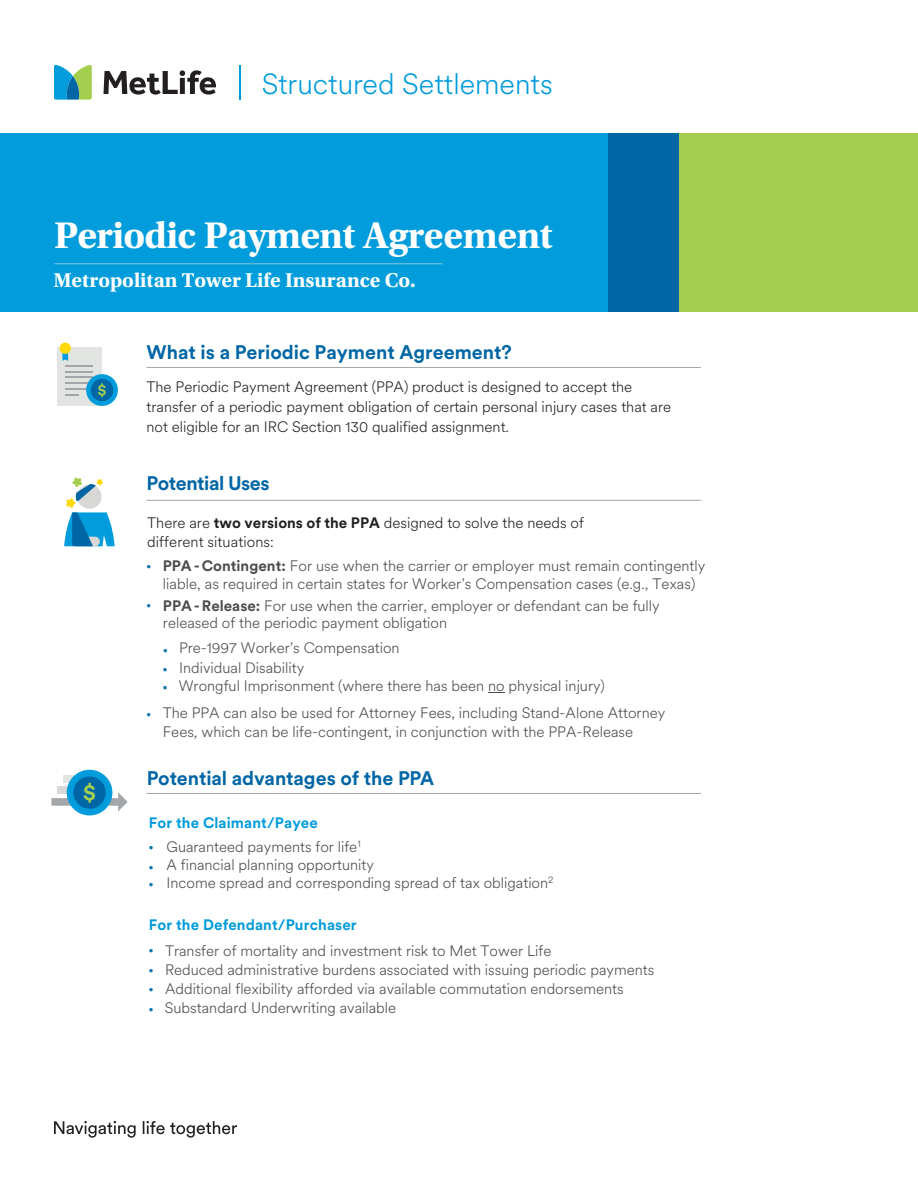
<style>
.page{position:relative;width:918px;height:1188px;background:#fff}
.page>*{position:absolute;margin:0;border:0;box-sizing:border-box;transform-origin:0 0}
.t1{font:700 39px "Utopia Std";letter-spacing:-.02em;color:#fff}
.t2{font:300 28.95px "Met Life Circular";color:#009cdc}
.t3{font:700 21px "Utopia Std";color:#fff}
.t4{font:700 19.5px "Met Life Circular";color:#0066a5}
.t5{font:700 19.5px "Met Life Circular";letter-spacing:-.025em;color:#0066a5}
.t6{font:300 15px/18px "Met Life Circular";color:#4b4c4d}
.t7{font:300 15px/20.2px "Met Life Circular";color:#231f20}
.t8{font:300 15px "Met Life Circular";color:#4d4d4f}
.t9{font:700 15px "Met Life Circular";letter-spacing:.01em;color:#009bdb}
.t10{font:300 8.25px "Met Life Circular";color:#0074af}
.s1{font-weight:700}
.s2{font-size:8.25px;color:#0e74b0}
.s3{font-size:8.25px;color:#0074af}
</style>
<div class="page">
<div style="left:0;top:133px;width:679px;height:179px;background:#009cdc"></div>
<div style="left:608px;top:133px;width:71px;height:179px;background:#0066a5"></div>
<div style="left:679px;top:133px;width:239px;height:179px;background:#a4cf4e"></div>
<hr style="left:147px;top:367px;width:554px;height:1px;background:#a3a7a9">
<hr style="left:147px;top:500px;width:554px;height:1px;background:#a3a7a9">
<hr style="left:239px;top:65px;width:2px;height:35px;background:#009cdc">
<svg style="left:103px;top:70px;width:113px;height:25px"></svg>
<svg style="left:54px;top:65px;width:38px;height:35px"></svg>
<div style="left:58px;top:347px;width:44px;height:59px;background:#e2e4e2"></div>
<hr style="left:65px;top:382px;width:27px;height:2px;background:#a3a7a9">
<hr style="left:65px;top:388px;width:27px;height:2px;background:#a3a7a9">
<svg style="left:65px;top:394px;width:14px;height:2px"></svg>
<svg style="left:62px;top:352px;width:30px;height:26px"></svg>
<div style="left:60px;top:343px;width:11px;height:11px;background:#ffd80a;border-radius:50%"></div>
<svg style="left:86px;top:374px;width:32px;height:32px"></svg>
<div style="left:91px;top:379px;width:22px;height:22px;background:#0066a5;border-radius:50%"></div>
<svg style="left:98px;top:383px;width:8px;height:14px"></svg>
<svg style="left:54px;top:1121px;width:183px;height:17px"></svg>
<svg style="left:64px;top:478px;width:51px;height:68px"></svg>
<hr style="left:54px;top:263px;width:388px;height:1px;background:#e2e4e2">
<svg style="left:488px;top:692px;width:17px;height:1px"></svg>
<hr style="left:147px;top:793px;width:554px;height:1px;background:#a3a7a9">
<div style="left:63px;top:775px;width:35px;height:8px;background:#e2e4e2"></div>
<div style="left:67px;top:770px;width:45px;height:45px;background:#009cdc;border-radius:50%"></div>
<svg style="left:73px;top:776px;width:33px;height:33px"></svg>
<svg style="left:51px;top:783px;width:77px;height:28px"></svg>
<h2 class="t2" style="left:262px;top:64px;width:292px">Structured Settlements</h2>
<h1 class="t1" style="left:54px;top:213px;width:501px">Periodic Payment Agreement</h1>
<h3 class="t3" style="left:53px;top:268px;width:364px">Metropolitan Tower Life Insurance Co.</h3>
<h3 class="t4" style="left:147px;top:338px;width:367px">What is a Periodic Payment Agreement?</h3>
<p class="t7" style="left:147px;top:376px;width:526px">The Periodic Payment Agreement (PPA) product is designed to accept the transfer of a periodic payment obligation of certain personal injury cases that are not eligible for an IRC Section 130 qualified assignment.</p>
<h3 class="t5" style="left:147px;top:470px;width:125px">Potential Uses</h3>
<p class="t7" style="left:147px;top:512px;width:438px;line-height:19.5px">There are <span class="s1">two versions of the PPA</span> designed to solve the needs of different situations:</p>
<p class="t6" style="left:147px;top:557px;width:560px;text-align:center"><span class="s2">•</span> <span class="s1">PPA-Contingent:</span> For use when the carrier or employer must remain contingently liable, as required in certain states for Worker’s Compensation cases (e.g., Texas)</p>
<p class="t6" style="left:163px;top:596px;width:498px;line-height:17px;text-indent:-16px"><sup>•</sup> <span class="s1">PPA - Release:</span> For use when the carrier, employer or defendant can be fully released of the periodic payment obligation</p>
<p class="t6" style="left:163px;top:638px;width:238px"><span class="s2">•</span> Pre-1997 Worker’s Compensation</p>
<p class="t6" style="left:163px;top:658px;width:143px"><span class="s2">•</span> Individual Disability</p>
<p class="t6" style="left:163px;top:676px;width:444px"><span class="s2">•</span> Wrongful Imprisonment (where there has been no physical injury)</p>
<p class="t6" style="left:163px;top:703px;width:504px;line-height:18.6px;text-indent:-16px"><span class="s2">•</span> The PPA can also be used for Attorney Fees, including Stand-Alone Attorney<br>Fees, which can be life-contingent, in conjunction with the PPA-Release</p>
<h3 class="t4" style="left:147px;top:764px;width:289px">Potential advantages of the PPA</h3>
<p class="t9" style="left:149px;top:812px;width:171px">For the Claimant/Payee</p>
<p class="t10" style="left:149px;top:842px;width:6px">•</p>
<p class="t10" style="left:149px;top:861px;width:6px">•</p>
<p class="t10" style="left:149px;top:878px;width:6px">•</p>
<p class="t6" style="left:167px;top:837px;width:389px">Guaranteed payments for life<sup>1<br></sup>A financial planning opportunity<br>Income spread and corresponding spread of tax obligation<sup>2</sup></p>
<p class="t9" style="left:149px;top:915px;width:209px">For the Defendant/Purchaser</p>
<p class="t8" style="left:149px;top:940px;width:404px"><sup>•</sup> Transfer of mortality and investment risk to Met Tower Life</p>
<p class="t8" style="left:149px;top:960px;width:507px"><span class="s3">•</span> Reduced administrative burdens associated with issuing periodic payments</p>
<p class="t10" style="left:149px;top:1003px;width:6px">•</p>
<p class="t8" style="left:149px;top:979px;width:476px"><sup>•</sup> Additional flexibility afforded via available commutation endorsements</p>
<p class="t6" style="left:165px;top:998px;width:233px">Substandard Underwriting available</p>
</div>
